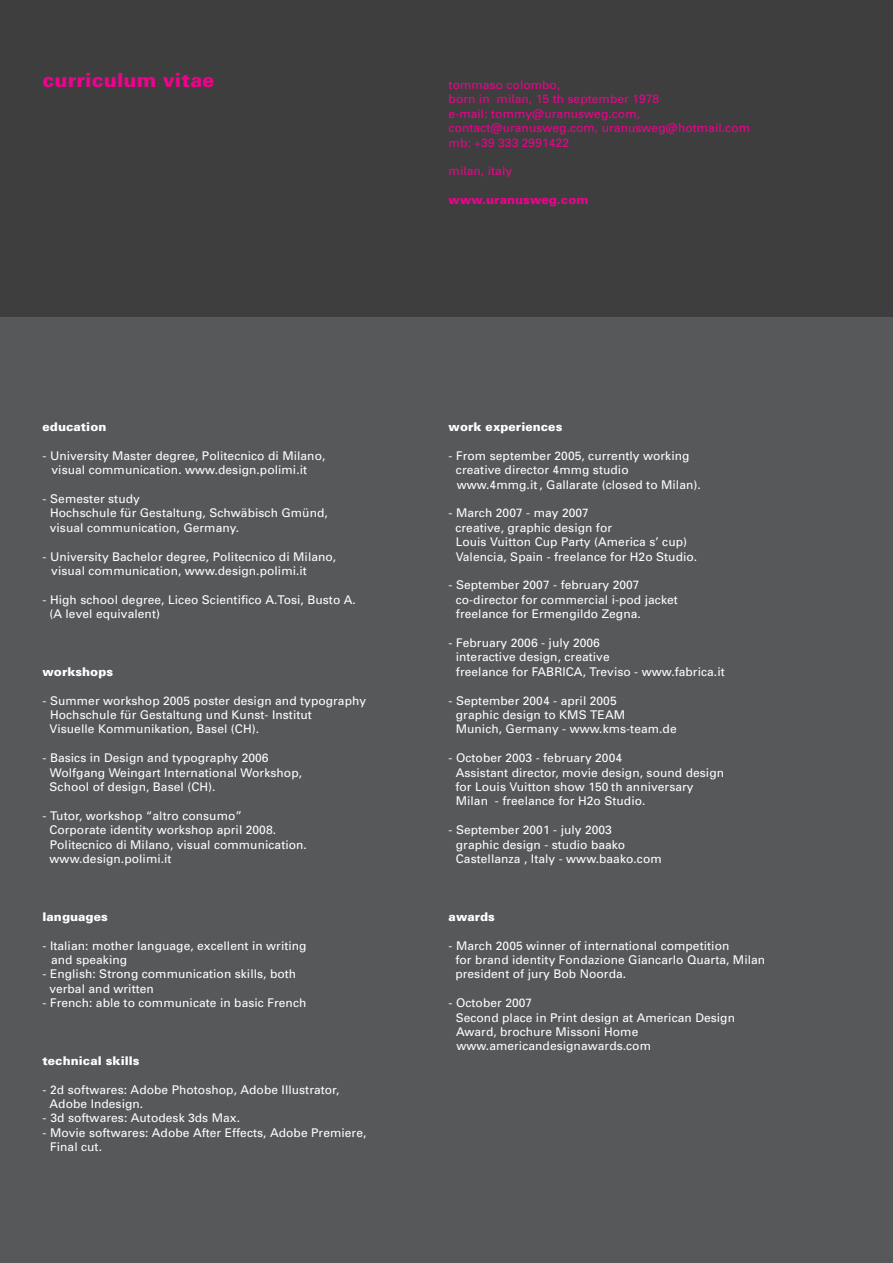
<style>
.page{position:relative;width:893px;height:1263px;background:#fff}
.page>*{position:absolute;margin:0;border:0;box-sizing:border-box;transform-origin:0 0}
.t1{font:900 19.5px "Univers";letter-spacing:.005em;color:#ed028c}
.t2{font:12px "Univers";letter-spacing:.005em;color:#fff}
.t3{font:12px "Univers";letter-spacing:.005em;color:#ed028c}
.t4{font:900 12px "Univers";letter-spacing:.005em;color:#fff}
.t5{font:900 12px "Univers";letter-spacing:.005em;color:#ed028c}
</style>
<div class="page">
<div style="left:0;top:0;width:893px;height:318px;background:#3e3e3f"></div>
<div style="left:0;top:318px;width:893px;height:945px;background:#57585a"></div>
<p class="t1" style="left:43px;top:67px;width:173px">curriculum vitae</p>
<p class="t3" style="left:449px;top:77px;width:113px">tommaso colombo,</p>
<p class="t3" style="left:449px;top:92px;width:212px">born in milan, 15 th september 1978</p>
<p class="t3" style="left:449px;top:106px;width:193px">e-mail: tommy@uranusweg.com,</p>
<p class="t3" style="left:449px;top:121px;width:303px">contact@uranusweg.com, uranusweg@hotmail.com</p>
<p class="t3" style="left:449px;top:135px;width:122px">mb: +39 333 2991422</p>
<p class="t3" style="left:449px;top:164px;width:65px">milan, italy</p>
<p class="t5" style="left:449px;top:193px;width:141px">www.uranusweg.com</p>
<p class="t4" style="left:43px;top:419px;width:65px">education</p>
<p class="t2" style="left:43px;top:448px;width:284px">- University Master degree, Politecnico di Milano,</p>
<p class="t2" style="left:52px;top:462px;width:257px">visual communication. www.design.polimi.it</p>
<p class="t2" style="left:43px;top:491px;width:99px">- Semester study</p>
<p class="t2" style="left:50px;top:506px;width:279px">Hochschule für Gestaltung, Schwäbisch Gmünd,</p>
<p class="t2" style="left:50px;top:520px;width:191px">visual communication, Germany.</p>
<p class="t2" style="left:43px;top:549px;width:295px">- University Bachelor degree, Politecnico di Milano,</p>
<p class="t2" style="left:51px;top:563px;width:257px">visual communication, www.design.polimi.it</p>
<p class="t2" style="left:43px;top:592px;width:315px">- High school degree, Liceo Scientifico A.Tosi, Busto A.</p>
<p class="t2" style="left:49px;top:606px;width:112px">(A level equivalent)</p>
<p class="t4" style="left:43px;top:664px;width:72px">workshops</p>
<p class="t2" style="left:43px;top:693px;width:325px">- Summer workshop 2005 poster design and typography</p>
<p class="t2" style="left:50px;top:707px;width:263px">Hochschule für Gestaltung und Kunst- Institut</p>
<p class="t2" style="left:50px;top:722px;width:211px">Visuelle Kommunikation, Basel (CH).</p>
<p class="t2" style="left:43px;top:750px;width:228px">- Basics in Design and typography 2006</p>
<p class="t2" style="left:50px;top:765px;width:254px">Wolfgang Weingart International Workshop,</p>
<p class="t2" style="left:50px;top:779px;width:168px">School of design, Basel (CH).</p>
<p class="t2" style="left:43px;top:808px;width:201px">- Tutor, workshop “altro consumo”</p>
<p class="t2" style="left:49px;top:822px;width:228px">Corporate identity workshop april 2008.</p>
<p class="t2" style="left:50px;top:837px;width:259px">Politecnico di Milano, visual communication.</p>
<p class="t2" style="left:50px;top:851px;width:124px">www.design.polimi.it</p>
<p class="t4" style="left:43px;top:909px;width:67px">languages</p>
<p class="t2" style="left:43px;top:938px;width:266px">- Italian: mother language, excellent in writing</p>
<p class="t2" style="left:51px;top:952px;width:78px">and speaking</p>
<p class="t2" style="left:43px;top:966px;width:255px">- English: Strong communication skills, both</p>
<p class="t2" style="left:49px;top:981px;width:106px">verbal and written</p>
<p class="t2" style="left:43px;top:995px;width:265px">- French: able to communicate in basic French</p>
<p class="t4" style="left:43px;top:1053px;width:99px">technical skills</p>
<p class="t2" style="left:43px;top:1082px;width:298px">- 2d softwares: Adobe Photoshop, Adobe Illustrator,</p>
<p class="t2" style="left:50px;top:1096px;width:95px">Adobe Indesign.</p>
<p class="t2" style="left:43px;top:1110px;width:199px">- 3d softwares: Autodesk 3ds Max.</p>
<p class="t2" style="left:43px;top:1125px;width:325px">- Movie softwares: Adobe After Effects, Adobe Premiere,</p>
<p class="t2" style="left:50px;top:1139px;width:53px">Final cut.</p>
<p class="t4" style="left:449px;top:419px;width:115px">work experiences</p>
<p class="t2" style="left:449px;top:448px;width:242px">- From september 2005, currently working</p>
<p class="t2" style="left:456px;top:462px;width:174px">creative director 4mmg studio</p>
<p class="t2" style="left:457px;top:477px;width:246px">www.4mmg.it , Gallarate (closed to Milan).</p>
<p class="t2" style="left:449px;top:506px;width:142px">- March 2007 - may 2007</p>
<p class="t2" style="left:455px;top:520px;width:158px">creative, graphic design for</p>
<p class="t2" style="left:456px;top:534px;width:233px">Louis Vuitton Cup Party (America s’ cup)</p>
<p class="t2" style="left:456px;top:549px;width:243px">Valencia, Spain - freelance for H2o Studio.</p>
<p class="t2" style="left:449px;top:578px;width:192px">- September 2007 - february 2007</p>
<p class="t2" style="left:456px;top:592px;width:224px">co-director for commercial i-pod jacket</p>
<p class="t2" style="left:456px;top:606px;width:186px">freelance for Ermengildo Zegna.</p>
<p class="t2" style="left:449px;top:635px;width:153px">- February 2006 - july 2006</p>
<p class="t2" style="left:456px;top:650px;width:155px">interactive design, creative</p>
<p class="t2" style="left:456px;top:664px;width:270px">freelance for FABRICA, Treviso - www.fabrica.it</p>
<p class="t2" style="left:449px;top:693px;width:170px">- September 2004 - april 2005</p>
<p class="t2" style="left:456px;top:707px;width:171px">graphic design to KMS TEAM</p>
<p class="t2" style="left:456px;top:722px;width:222px">Munich, Germany - www.kms-team.de</p>
<p class="t2" style="left:449px;top:750px;width:175px">- October 2003 - february 2004</p>
<p class="t2" style="left:456px;top:765px;width:270px">Assistant director, movie design, sound design</p>
<p class="t2" style="left:455px;top:779px;width:240px">for Louis Vuitton show 150 th anniversary</p>
<p class="t2" style="left:456px;top:794px;width:191px">Milan - freelance for H2o Studio.</p>
<p class="t2" style="left:449px;top:822px;width:165px">- September 2001 - july 2003</p>
<p class="t2" style="left:456px;top:837px;width:171px">graphic design - studio baako</p>
<p class="t2" style="left:456px;top:851px;width:207px">Castellanza , Italy - www.baako.com</p>
<p class="t4" style="left:449px;top:909px;width:48px">awards</p>
<p class="t2" style="left:449px;top:938px;width:282px">- March 2005 winner of international competition</p>
<p class="t2" style="left:455px;top:952px;width:311px">for brand identity Fondazione Giancarlo Quarta, Milan</p>
<p class="t2" style="left:455px;top:966px;width:172px">president of jury Bob Noorda.</p>
<p class="t2" style="left:449px;top:995px;width:85px">- October 2007</p>
<p class="t2" style="left:456px;top:1010px;width:281px">Second place in Print design at American Design</p>
<p class="t2" style="left:456px;top:1024px;width:184px">Award, brochure Missoni Home</p>
<p class="t2" style="left:456px;top:1038px;width:196px">www.americandesignawards.com</p>
</div>
